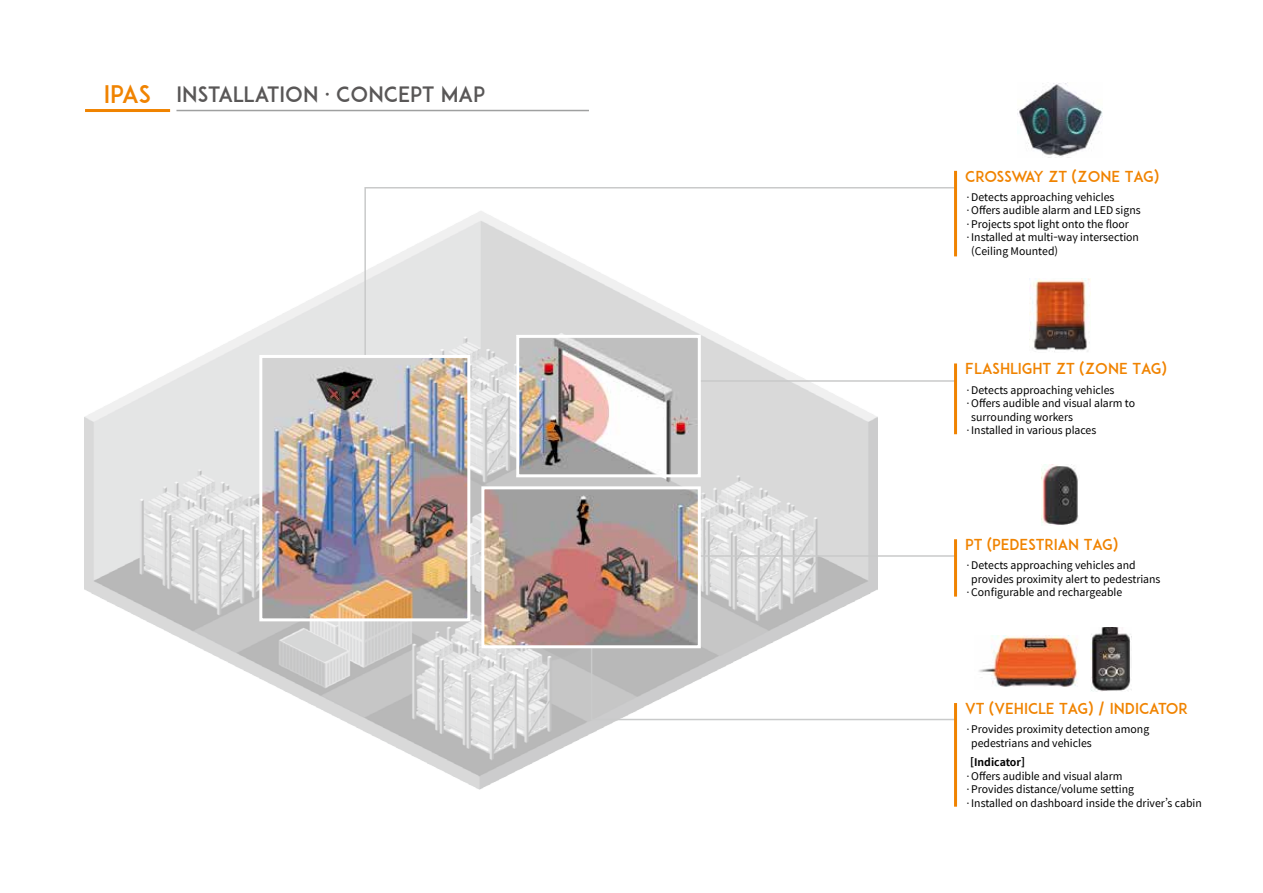
<style>
.page{position:relative;width:1263px;height:893px;background:#fff}
.page>*{position:absolute;margin:0;border:0;box-sizing:border-box;transform-origin:0 0}
.t1{font:21px "ADAM.CGPRO";color:#595757}
.t2{font:15px "ADAM.CGPRO";color:#f08300}
.t3{font:15px "ADAM.CGPRO";letter-spacing:-.025em;color:#f08300}
.t4{font:10.5px/13.5px "Spoqa Han Sans";color:#000}
.t5{font:700 10.5px "Spoqa Han Sans";color:#000}
.s1{font-size:24px;color:#f08300}
</style>
<div class="page">
<hr style="left:85px;top:109px;width:85px;height:3px;background:#f08300">
<hr style="left:176px;top:110px;width:413px;height:1px;background:#9fa0a0">
<img style="left:85px;top:272px;width:793px;height:518px">
<img style="left:520px;top:358px;width:177px;height:115px">
<img style="left:485px;top:490px;width:212px;height:154px">
<img style="left:263px;top:359px;width:203px;height:258px">
<svg style="left:364px;top:187px;width:592px;height:171px"></svg>
<hr style="left:700px;top:380px;width:255px;height:2px;background:#c9caca">
<hr style="left:700px;top:555px;width:255px;height:2px;background:#c9caca">
<svg style="left:590px;top:645px;width:364px;height:76px"></svg>
<img style="left:1019px;top:83px;width:83px;height:74px">
<hr style="left:954px;top:171px;width:3px;height:85px;background:#f08300">
<hr style="left:954px;top:703px;width:3px;height:104px;background:#f08300">
<hr style="left:954px;top:539px;width:3px;height:58px;background:#f08300">
<img style="left:1042px;top:464px;width:37px;height:61px">
<hr style="left:954px;top:363px;width:3px;height:71px;background:#f08300">
<img style="left:1090px;top:627px;width:41px;height:65px">
<img style="left:979px;top:635px;width:99px;height:52px">
<img style="left:1029px;top:278px;width:62px;height:74px">
<div style="left:259px;top:355px;width:211px;height:266px;border:3px solid #fff"></div>
<div style="left:516px;top:335px;width:185px;height:142px;border:3px solid #fff"></div>
<div style="left:481px;top:486px;width:220px;height:162px;border:3px solid #fff"></div>
<h1 class="t1" style="left:104px;top:81px;width:383px"><span class="s1">IPAS</span> INSTALLATION · CONCEPT MAP</h1>
<h2 class="t3" style="left:965px;top:167px;width:195px">CROSSWAY ZT (ZONE TAG)</h2>
<p class="t4" style="left:965px;top:191px;width:151px">·Detects approaching vehicles</p>
<p class="t4" style="left:965px;top:204px;width:177px">·Offers audible alarm and LED signs</p>
<p class="t4" style="left:965px;top:218px;width:165px">·Projects spot light onto the floor</p>
<p class="t4" style="left:965px;top:231px;width:175px">·Installed at multi-way intersection</p>
<p class="t4" style="left:971px;top:245px;width:88px">(Ceiling Mounted)</p>
<h2 class="t2" style="left:965px;top:360px;width:203px">FLASHLIGHT ZT (ZONE TAG)</h2>
<p class="t4" style="left:965px;top:383px;width:151px">·Detects approaching vehicles</p>
<p class="t4" style="left:965px;top:397px;width:171px">·Offers audible and visual alarm to</p>
<p class="t4" style="left:971px;top:410px;width:103px">surrounding workers</p>
<p class="t4" style="left:965px;top:424px;width:133px">·Installed in various places</p>
<h2 class="t2" style="left:965px;top:536px;width:154px">PT (PEDESTRIAN TAG)</h2>
<p class="t4" style="left:965px;top:559px;width:172px">·Detects approaching vehicles and</p>
<p class="t4" style="left:971px;top:572px;width:191px">provides proximity alert to pedestrians</p>
<p class="t4" style="left:965px;top:586px;width:158px">·Configurable and rechargeable</p>
<h2 class="t2" style="left:965px;top:699px;width:224px">VT (VEHICLE TAG) / INDICATOR</h2>
<p class="t4" style="left:971px;top:723px;width:180px;text-indent:-6px">·Provides proximity detection among pedestrians and vehicles</p>
<p class="t5" style="left:970px;top:756px;width:56px">[Indicator]</p>
<p class="t4" style="left:965px;top:769px;width:238px">·Offers audible and visual alarm<br>·Provides distance/volume setting<br>·Installed on dashboard inside the driver’s cabin</p>
</div>
